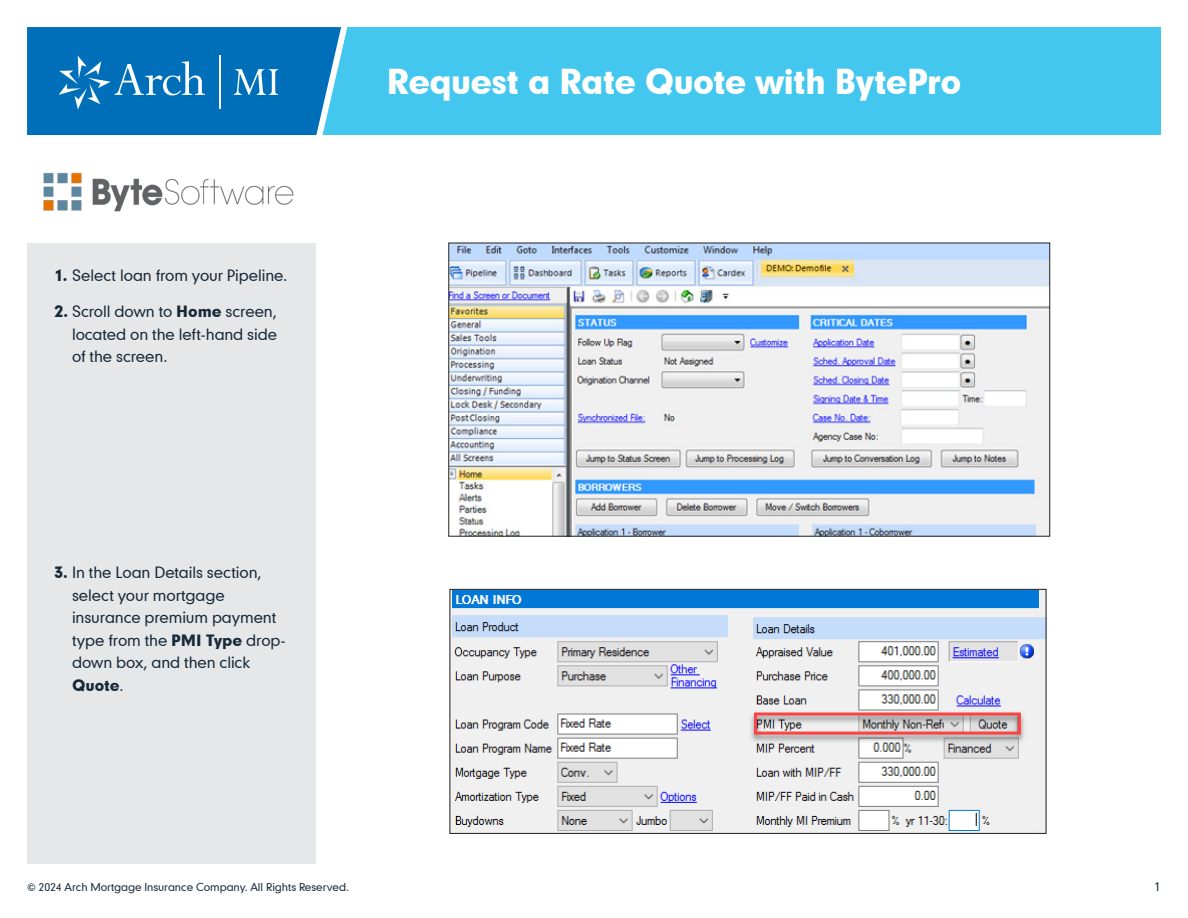
<style>
.page{position:relative;width:1188px;height:918px;background:#fff}
.page>*{position:absolute;margin:0;border:0;box-sizing:border-box;transform-origin:0 0}
.t1{font:33px "Geometric 706 BT Black B";letter-spacing:-.035em;color:#fff}
.t2{font:15px/22.5px "Geometric 706 BT Medium B";letter-spacing:-.01em;color:#172938;text-align:justify}
.t3{font:12px "Geometric 706 BT Medium B";color:#172938}
.t4{font:10.5px "Geometric 706 BT Medium B";letter-spacing:-.005em;color:#172938}
.s1{font-family:"Geometric 706 BT Black B"}
</style>
<div class="page">
<div style="left:288px;top:27px;width:873px;height:108px;background:#44c7ee"></div>
<svg style="left:27px;top:27px;width:321px;height:109px;background:#147cc0"></svg>
<div style="left:27px;top:243px;width:289px;height:621px;background:#e6e7e9"></div>
<img style="left:451px;top:245px;width:597px;height:289px">
<img style="left:452px;top:591px;width:592px;height:241px">
<div style="left:450px;top:589px;width:596px;height:245px;border:1px solid #231f20"></div>
<img style="left:43px;top:173px;width:250px;height:38px">
<p class="t2" style="left:54px;top:264px;width:235px"><span class="s1">1.</span> Select loan from your Pipeline.</p>
<p class="t2" style="left:72px;top:300px;width:207px;text-indent:-18px"><span class="s1">2.</span> Scroll down to <span class="s1">Home</span> screen, located on the left-hand side of the screen.</p>
<p class="t2" style="left:72px;top:561px;width:215px;text-align:left;text-indent:-18px"><span class="s1">3.</span> In the Loan Details section, select your mortgage insurance premium payment type from the <span class="s1">PMI Type</span> drop&shy;down box, and then click<br><span class="s1">Quote</span>.</p>
<h1 class="t1" style="left:387px;top:59px;width:576px">Request a Rate Quote with BytePro</h1>
<p class="t4" style="left:27px;top:880px;width:323px">© 2024 Arch Mortgage Insurance Company. All Rights Reserved.</p>
<p class="t3" style="left:1154px;top:878px;width:8px">1</p>
</div>
